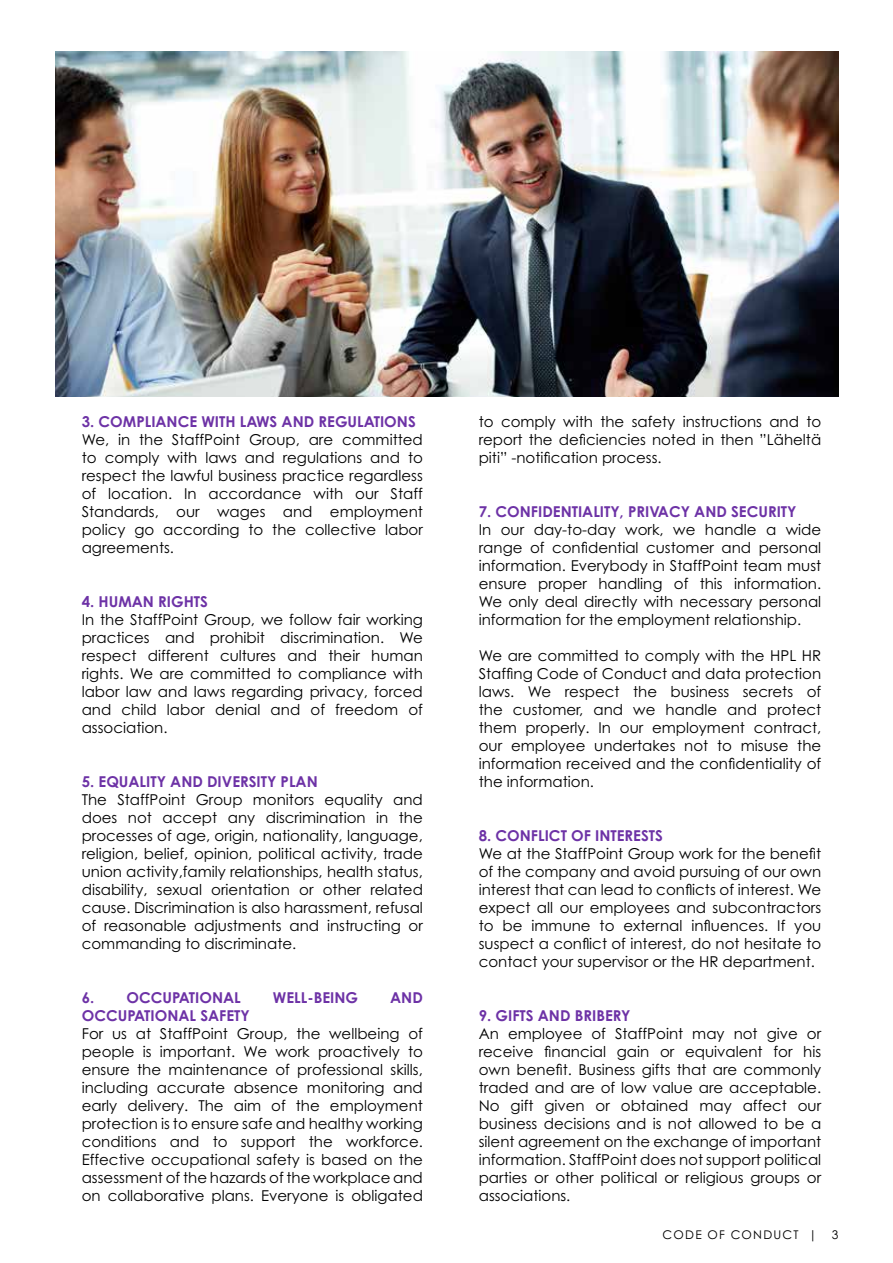
<style>
.page{position:relative;width:893px;height:1263px;background:#fff}
.page>*{position:absolute;margin:0;border:0;box-sizing:border-box;transform-origin:0 0}
.t1{font:15px/18px "Century Gothic Std";color:#000;text-align:justify}
.t2{font:700 15px "Century Gothic Std";color:#6d32a6}
.t3{font:12px "Century Gothic Std";letter-spacing:.1em;color:#000}
</style>
<div class="page">
<img style="left:55px;top:52px;width:783px;height:344px">
<p class="t2" style="left:82px;top:412px;width:336px">3. COMPLIANCE WITH LAWS AND REGULATIONS</p>
<p class="t1" style="left:82px;top:430px;width:343px">We, in the StaffPoint Group, are committed to comply with laws and regulations and to respect the lawful business practice regardless of location. In accordance with our Staff Standards, our wages and employment policy go according to the collective labor agreements.</p>
<p class="t2" style="left:82px;top:592px;width:128px">4. HUMAN RIGHTS</p>
<p class="t1" style="left:82px;top:610px;width:343px">In the StaffPoint Group, we follow fair working practices and prohibit discrimination. We respect different cultures and their human rights. We are committed to compliance with labor law and laws regarding privacy, forced and child labor denial and of freedom of association.</p>
<p class="t2" style="left:82px;top:772px;width:238px">5. EQUALITY AND DIVERSITY PLAN</p>
<p class="t1" style="left:82px;top:790px;width:343px">The StaffPoint Group monitors equality and does not accept any discrimination in the processes of age, origin, nationality, language, religion, belief, opinion, political activity, trade union activity,family relationships, health status, disability, sexual orientation or other related cause. Discrimination is also harassment, refusal of reasonable adjustments and instructing or commanding to discriminate.</p>
<p class="t2" style="left:82px;top:988px;width:161px">6. OCCUPATIONAL</p>
<p class="t2" style="left:273px;top:988px;width:87px">WELL-BEING</p>
<p class="t2" style="left:390px;top:988px;width:34px">AND</p>
<p class="t2" style="left:82px;top:1006px;width:170px">OCCUPATIONAL SAFETY</p>
<p class="t1" style="left:82px;top:1024px;width:343px">For us at StaffPoint Group, the wellbeing of people is important. We work proactively to ensure the maintenance of professional skills, including accurate absence monitoring and early delivery. The aim of the employment protection is to ensure safe and healthy working conditions and to support the workforce.<br>Effective occupational safety is based on the assessment of the hazards of the workplace and on collaborative plans. Everyone is obligated</p>
<p class="t1" style="left:479px;top:412px;width:344px">to comply with the safety instructions and to report the deficiencies noted in then ”Läheltä piti” -notification process.</p>
<p class="t2" style="left:479px;top:502px;width:319px">7. CONFIDENTIALITY, PRIVACY AND SECURITY</p>
<p class="t1" style="left:479px;top:520px;width:344px">In our day-to-day work, we handle a wide range of confidential customer and personal information. Everybody in StaffPoint team must ensure proper handling of this information.<br>We only deal directly with necessary personal information for the employment relationship.</p>
<p class="t1" style="left:479px;top:646px;width:344px">We are committed to comply with the HPL HR Staffing Code of Conduct and data protection laws. We respect the business secrets of the customer, and we handle and protect them properly. In our employment contract, our employee undertakes not to misuse the information received and the confidentiality of the information.</p>
<p class="t2" style="left:479px;top:826px;width:186px">8. CONFLICT OF INTERESTS</p>
<p class="t1" style="left:479px;top:844px;width:344px">We at the StaffPoint Group work for the benefit of the company and avoid pursuing of our own interest that can lead to conflicts of interest. We expect all our employees and subcontractors to be immune to external influences. If you suspect a conflict of interest, do not hesitate to contact your supervisor or the HR department.</p>
<p class="t2" style="left:479px;top:1006px;width:153px">9. GIFTS AND BRIBERY</p>
<p class="t1" style="left:479px;top:1024px;width:344px">An employee of StaffPoint may not give or receive financial gain or equivalent for his own benefit. Business gifts that are commonly traded and are of low value are acceptable.<br>No gift given or obtained may affect our business decisions and is not allowed to be a silent agreement on the exchange of important information. StaffPoint does not support political parties or other political or religious groups or associations.</p>
<p class="t3" style="left:663px;top:1227px;width:177px">CODE OF CONDUCT | 3</p>
</div>
